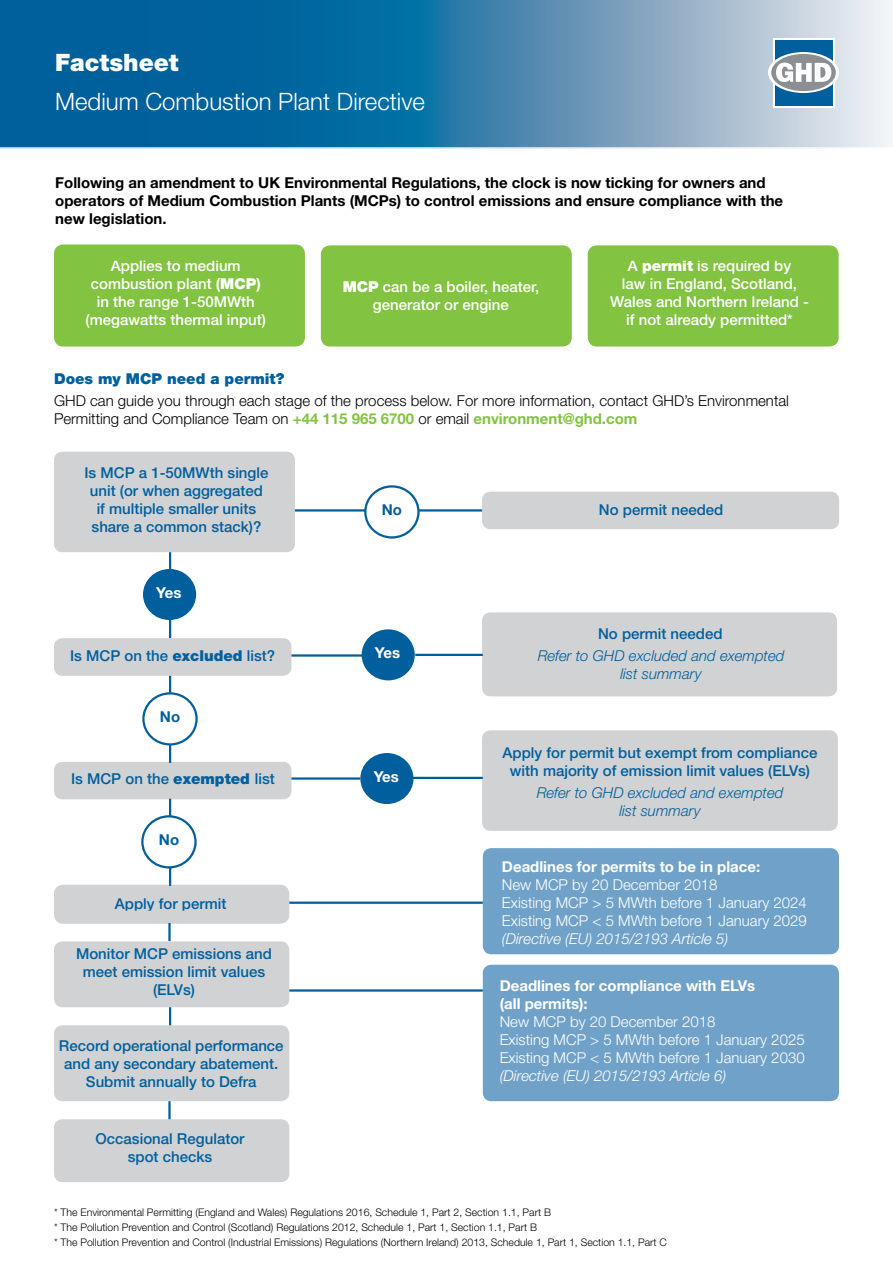
<style>
.page{position:relative;width:893px;height:1263px;background:#fff}
.page>*{position:absolute;margin:0;border:0;box-sizing:border-box;transform-origin:0 0}
.t1{font:300 24px "Helvetica Neue LT Std";color:#fff}
.t2{font:900 24px "Helvetica Neue LT Std";color:#fff}
.t3{font:500 15px/18px "Helvetica Neue LT Std";color:#005f9c;text-align:center}
.t4{font:500 15px/18px "Helvetica Neue LT Std";color:#fff;text-align:center}
.t5{font:300 15px/18px "Helvetica Neue LT Std";color:#fff}
.t6{font:700 15px/18px "Helvetica Neue LT Std";color:#000}
.t7{font:300 15px/18px "Helvetica Neue LT Std";color:#000}
.t8{font:700 15px/18px "Helvetica Neue LT Std";color:#fff}
.t9{font:italic 300 15px/18px "Helvetica Neue LT Std";color:#005f9c;text-align:center}
.t10{font:italic 300 15px "Helvetica Neue LT Std";color:#fff}
.t11{font:900 15px "Helvetica Neue LT Std";color:#005f9c}
.t12{font:700 15px "Helvetica Neue LT Std";color:#005f9c}
.t13{font:300 10.5px/14.7px "Helvetica Neue LT Std";color:#000}
.s1{font-weight:700}
.s2{font-weight:900}
.s3{font-weight:700;color:#82c341}
</style>
<div class="page">
<div style="left:322px;top:246px;width:249px;height:100px;background:#82c341;border-radius:9px"></div>
<div style="left:321px;top:245px;width:251px;height:102px;border:2px solid #82c341;border-radius:9px"></div>
<svg style="left:0;top:0;width:893px;height:149px;background:#4589b2"></svg>
<div style="left:773px;top:38px;width:62px;height:70px;background:#fff"></div>
<div style="left:775px;top:40px;width:58px;height:66px;background:#005f9c"></div>
<svg style="left:768px;top:52px;width:71px;height:41px"></svg>
<div style="left:771px;top:54px;width:65px;height:37px;background:#8b8f91;border-radius:50%"></div>
<svg style="left:776px;top:62px;width:56px;height:20px"></svg>
<div style="left:55px;top:245px;width:249px;height:101px;background:#82c341;border-radius:9px"></div>
<div style="left:54px;top:244px;width:251px;height:103px;border:2px solid #82c341;border-radius:9px"></div>
<div style="left:588px;top:246px;width:250px;height:100px;background:#82c341;border-radius:9px"></div>
<div style="left:588px;top:245px;width:251px;height:102px;border:2px solid #82c341;border-radius:9px"></div>
<div style="left:141px;top:815px;width:56px;height:53px;border:2px solid #005f9c;border-radius:50%"></div>
<div style="left:54px;top:452px;width:241px;height:100px;background:#d1d2d4;border-radius:9px"></div>
<svg style="left:169px;top:552px;width:2px;height:17px"></svg>
<div style="left:364px;top:485px;width:56px;height:54px;border:2px solid #005f9c;border-radius:50%"></div>
<hr style="left:295px;top:509px;width:70px;height:2px;background:#005f9c">
<div style="left:143px;top:569px;width:53px;height:51px;background:#005f9c;border-radius:50%"></div>
<div style="left:482px;top:492px;width:357px;height:37px;background:#d1d2d4;border-radius:9px"></div>
<div style="left:54px;top:638px;width:237px;height:38px;background:#d1d2d4;border-radius:9px"></div>
<hr style="left:291px;top:654px;width:72px;height:3px;background:#005f9c">
<div style="left:362px;top:629px;width:53px;height:51px;background:#005f9c;border-radius:50%"></div>
<div style="left:142px;top:692px;width:56px;height:53px;border:2px solid #005f9c;border-radius:50%"></div>
<div style="left:55px;top:885px;width:234px;height:38px;background:#d1d2d4;border-radius:9px"></div>
<div style="left:54px;top:885px;width:235px;height:39px;border:2px solid #d1d2d4;border-radius:9px"></div>
<div style="left:69px;top:896px;width:205px;height:16px;border:2px solid #d1d2d4;border-radius:4px"></div>
<div style="left:483px;top:848px;width:356px;height:106px;background:#70a2c9;border-radius:9px"></div>
<div style="left:54px;top:941px;width:235px;height:66px;background:#d1d2d4;border-radius:9px"></div>
<div style="left:483px;top:965px;width:356px;height:136px;background:#70a2c9;border-radius:9px"></div>
<div style="left:54px;top:762px;width:237px;height:37px;background:#d1d2d4;border-radius:9px"></div>
<div style="left:360px;top:753px;width:53px;height:51px;background:#005f9c;border-radius:50%"></div>
<hr style="left:289px;top:901px;width:194px;height:3px;background:#005f9c">
<div style="left:482px;top:612px;width:355px;height:84px;background:#d1d2d4;border-radius:9px"></div>
<div style="left:54px;top:1025px;width:235px;height:76px;background:#d1d2d4;border-radius:9px"></div>
<div style="left:54px;top:1119px;width:235px;height:63px;background:#d1d2d4;border-radius:9px"></div>
<hr style="left:419px;top:509px;width:63px;height:2px;background:#005f9c">
<hr style="left:415px;top:654px;width:68px;height:2px;background:#005f9c">
<div style="left:482px;top:730px;width:356px;height:101px;background:#d1d2d4;border-radius:9px"></div>
<hr style="left:291px;top:777px;width:69px;height:3px;background:#005f9c">
<hr style="left:413px;top:777px;width:70px;height:2px;background:#005f9c">
<svg style="left:169px;top:620px;width:2px;height:18px"></svg>
<svg style="left:169px;top:676px;width:2px;height:18px"></svg>
<svg style="left:169px;top:745px;width:2px;height:18px"></svg>
<svg style="left:169px;top:799px;width:2px;height:18px"></svg>
<svg style="left:169px;top:868px;width:2px;height:18px"></svg>
<hr style="left:168px;top:923px;width:3px;height:18px;background:#005f9c">
<svg style="left:169px;top:1007px;width:2px;height:18px"></svg>
<hr style="left:168px;top:1101px;width:3px;height:18px;background:#005f9c">
<hr style="left:289px;top:989px;width:194px;height:3px;background:#005f9c">
<h1 class="t2" style="left:55px;top:48px;width:125px">Factsheet</h1>
<h1 class="t1" style="left:55px;top:87px;width:371px">Medium Combustion Plant Directive</h1>
<p class="t6" style="left:55px;top:173px;width:729px">Following an amendment to UK Environmental Regulations, the clock is now ticking for owners and operators of Medium Combustion Plants (MCPs) to control emissions and ensure compliance with the new legislation.</p>
<p class="t4" style="left:86px;top:257px;width:182px">Applies to medium combustion plant <span class="s1">(</span><span class="s2">MCP</span><span class="s1">) </span>in the range 1-50MWth (megawatts thermal input)</p>
<p class="t4" style="left:610px;top:257px;width:200px">A <span class="s2">permit</span> is required by<br>law in England, Scotland,<br>Wales and Northern Ireland - if not already permitted*</p>
<p class="t4" style="left:343px;top:278px;width:198px"><span class="s2">MCP</span> can be a boiler, heater, generator or engine</p>
<p class="t11" style="left:54px;top:369px;width:232px">Does my MCP need a permit?</p>
<p class="t7" style="left:54px;top:391px;width:736px">GHD can guide you through each stage of the process below. For more information, contact GHD’s Environmental<br>Permitting and Compliance Team on <span class="s3">+44 115 965 6700</span> or email <span class="s3">environment@ghd.com</span></p>
<p class="t3" style="left:84px;top:464px;width:185px">Is MCP a 1-50MWth single unit (or when aggregated if multiple smaller units share a common stack)?</p>
<p class="t8" style="left:156px;top:583px;width:27px">Yes</p>
<p class="t12" style="left:382px;top:501px;width:22px">No</p>
<p class="t3" style="left:70px;top:646px;width:207px">Is MCP on the <span class="s2">excluded</span> list?</p>
<p class="t8" style="left:375px;top:644px;width:27px">Yes</p>
<p class="t12" style="left:160px;top:708px;width:22px">No</p>
<p class="t3" style="left:71px;top:769px;width:205px">Is MCP on the <span class="s2">exempted</span> list</p>
<p class="t8" style="left:374px;top:767px;width:27px">Yes</p>
<p class="t12" style="left:159px;top:831px;width:22px">No</p>
<p class="t3" style="left:115px;top:894px;width:113px">Apply for permit</p>
<p class="t3" style="left:76px;top:944px;width:197px">Monitor MCP emissions and meet emission limit values (ELVs)</p>
<p class="t3" style="left:59px;top:1037px;width:226px">Record operational performance and any secondary abatement.<br>Submit annually to Defra</p>
<p class="t3" style="left:96px;top:1129px;width:150px">Occasional Regulator spot checks</p>
<p class="t3" style="left:599px;top:500px;width:126px">No permit needed</p>
<p class="t3" style="left:598px;top:624px;width:126px">No permit needed</p>
<p class="t9" style="left:538px;top:647px;width:248px">Refer to GHD excluded and exempted list summary</p>
<p class="t3" style="left:503px;top:743px;width:316px">Apply for permit but exempt from compliance with majority of emission limit values (ELVs)</p>
<p class="t9" style="left:537px;top:783px;width:248px">Refer to GHD excluded and exempted list summary</p>
<p class="t8" style="left:502px;top:857px;width:260px">Deadlines for permits to be in place:</p>
<p class="t5" style="left:502px;top:875px;width:306px">New MCP by 20 December 2018<br>Existing MCP &gt; 5 MWth before 1 January 2024<br>Existing MCP &lt; 5 MWth before 1 January 2029</p>
<p class="t10" style="left:502px;top:929px;width:228px">(Directive (EU) 2015/2193 Article 5)</p>
<p class="t8" style="left:500px;top:976px;width:257px">Deadlines for compliance with ELVs (all permits):</p>
<p class="t5" style="left:500px;top:1012px;width:306px">New MCP by 20 December 2018<br>Existing MCP &gt; 5 MWth before 1 January 2025<br>Existing MCP &lt; 5 MWth before 1 January 2030</p>
<p class="t10" style="left:500px;top:1066px;width:228px">(Directive (EU) 2015/2193 Article 6)</p>
<p class="t13" style="left:54px;top:1205px;width:614px">* The Environmental Permitting (England and Wales) Regulations 2016, Schedule 1, Part 2, Section 1.1, Part B<br>* The Pollution Prevention and Control (Scotland) Regulations 2012, Schedule 1, Part 1, Section 1.1, Part B<br>* The Pollution Prevention and Control (Industrial Emissions) Regulations (Northern Ireland) 2013, Schedule 1, Part 1, Section 1.1, Part C</p>
</div>
